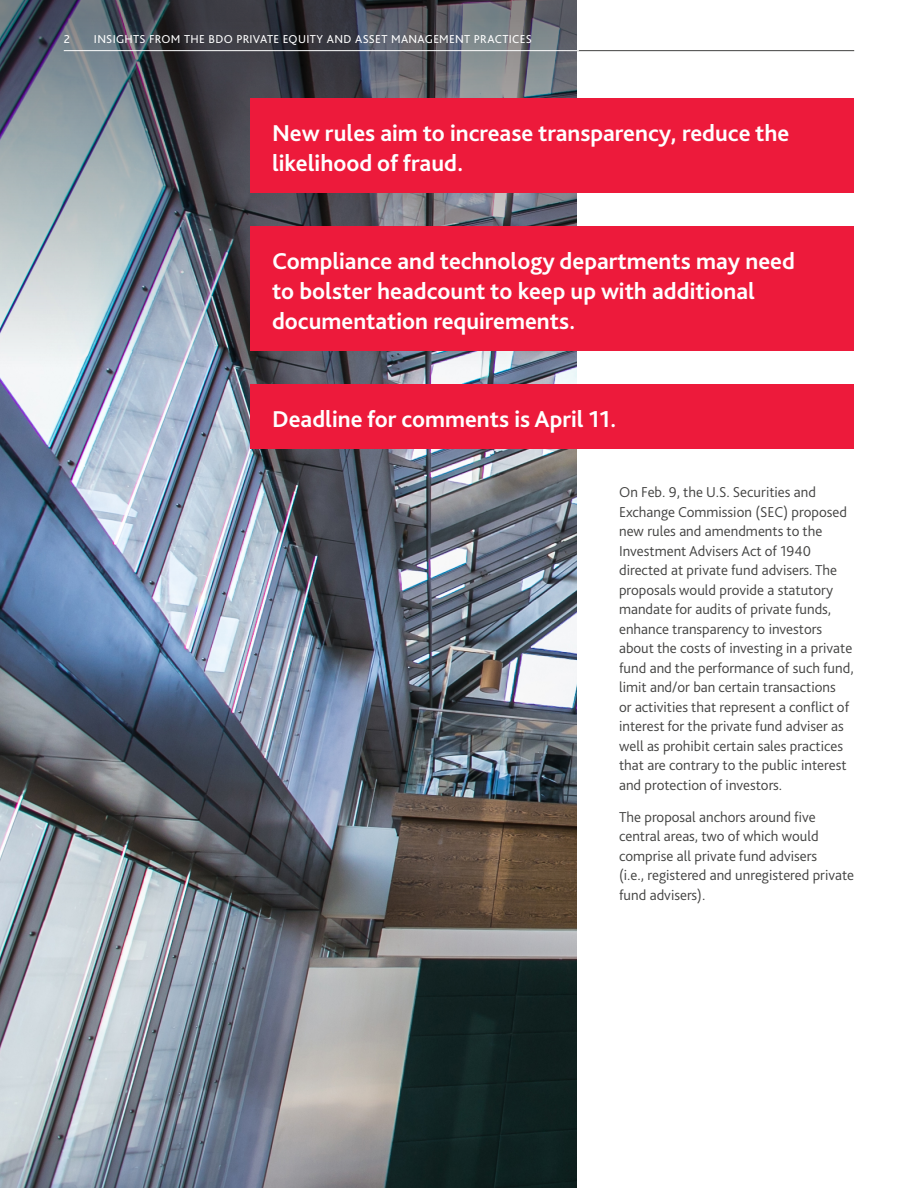
<style>
.page{position:relative;width:918px;height:1188px;background:#fff}
.page>*{position:absolute;margin:0;border:0;box-sizing:border-box;transform-origin:0 0}
.t1{font:700 24px/30px "Bliss Pro";color:#fff}
.t2{font:300 15px/19.5px "Bliss Pro";color:#424241}
.t3{font:12px "Bliss Pro";letter-spacing:.025em;color:#fff}
</style>
<div class="page">
<img style="left:0;top:429px;width:577px;height:759px">
<img style="left:0;top:0;width:577px;height:429px">
<div style="left:251px;top:98px;width:603px;height:94px;background:#ed1a3b"></div>
<div style="left:251px;top:226px;width:603px;height:124px;background:#ed1a3b"></div>
<div style="left:251px;top:384px;width:603px;height:64px;background:#ed1a3b"></div>
<hr style="left:577px;top:50px;width:277px;height:1px;background:#424241">
<hr style="left:64px;top:50px;width:515px;height:1px;background:#fff">
<p class="t3" style="left:64px;top:31px;width:8px">2</p>
<p class="t3" style="left:94px;top:31px;width:439px">INSIGHTS FROM THE BDO PRIVATE EQUITY AND ASSET MANAGEMENT PRACTICES</p>
<h1 class="t1" style="left:272px;top:118px;width:519px">New rules aim to increase transparency, reduce the likelihood of fraud.</h1>
<h1 class="t1" style="left:272px;top:246px;width:524px">Compliance and technology departments may need to bolster headcount to keep up with additional documentation requirements.</h1>
<h1 class="t1" style="left:272px;top:404px;width:346px">Deadline for comments is April 11.</h1>
<p class="t2" style="left:619px;top:482px;width:236px">On Feb. 9, the U.S. Securities and Exchange Commission (SEC) proposed new rules and amendments to the Investment Advisers Act of 1940 directed at private fund advisers. The proposals would provide a statutory mandate for audits of private funds, enhance transparency to investors about the costs of investing in a private fund and the performance of such fund, limit and/or ban certain transactions<br>or activities that represent a conflict of interest for the private fund adviser as well as prohibit certain sales practices that are contrary to the public interest and protection of investors.</p>
<p class="t2" style="left:619px;top:807px;width:237px">The proposal anchors around five central areas, two of which would comprise all private fund advisers<br>(i.e., registered and unregistered private fund advisers).</p>
</div>
